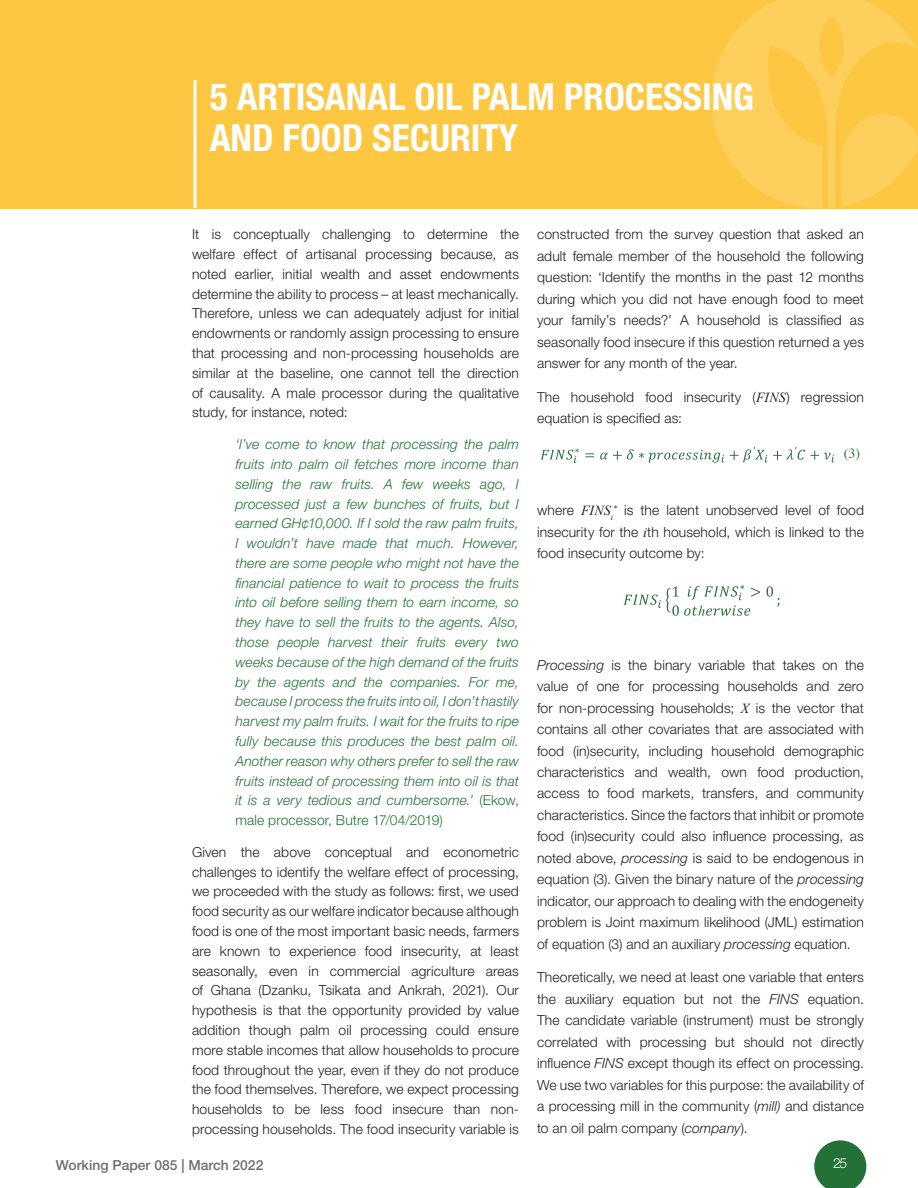
<style>
.page{position:relative;width:918px;height:1188px;background:#fff}
.page>*{position:absolute;margin:0;border:0;box-sizing:border-box;transform-origin:0 0}
.t1{font:700 condensed 37.5px/40.5px "Helvetica Neue LT Std";color:#fff}
.t2{font:13.95px "Times";color:#257139}
.t3{font:300 13.8px/21.5px "Helvetica Neue LT Std";letter-spacing:.01em;color:#221e1f;text-align:justify}
.t4{font:italic 300 13.8px/19.8px "Helvetica Neue LT Std";letter-spacing:.01em;color:#247138;text-align:justify}
.t5{font:500 13.8px "Helvetica Neue LT Std";color:#6d6e71}
.t6{font:300 13.8px "Helvetica Neue LT Std";color:#fff}
.s1{font-style:normal}
.s2{font-family:"Times New Roman";font-weight:400;font-style:italic}
.s3{font-style:italic}
</style>
<div class="page">
<svg style="left:814px;top:1140px;width:52px;height:48px"></svg>
<div style="left:0;top:0;width:918px;height:209px;background:#fdc741"></div>
<svg style="left:711px;top:0;width:207px;height:209px"></svg>
<hr style="left:194px;top:80px;width:2px;height:128px;background:#fff">
<svg style="left:541px;top:449px;width:38px;height:14px"></svg>
<svg style="left:585px;top:453px;width:9px;height:4px"></svg>
<svg style="left:600px;top:449px;width:124px;height:14px"></svg>
<svg style="left:730px;top:447px;width:104px;height:16px"></svg>
<svg style="left:767px;top:586px;width:12px;height:21px"></svg>
<svg style="left:624px;top:585px;width:136px;height:31px"></svg>
<h1 class="t1" style="left:210px;top:76px;width:546px">5 ARTISANAL OIL PALM PROCESSING<br>AND FOOD SECURITY</h1>
<p class="t3" style="left:192px;top:224px;width:329px;line-height:19.8px">It is conceptually challenging to determine the welfare effect of artisanal processing because, as noted earlier, initial wealth and asset endowments determine the ability to process – at least mechanically.<br>Therefore, unless we can adequately adjust for initial endowments or randomly assign processing to ensure that processing and non-processing households are similar at the baseline, one cannot tell the direction of causality. A male processor during the qualitative study, for instance, noted:</p>
<p class="t4" style="left:235px;top:434px;width:285px">‘I’ve come to know that processing the palm fruits into palm oil fetches more income than selling the raw fruits. A few weeks ago, I processed just a few bunches of fruits, but I earned GH¢10,000. If I sold the raw palm fruits, I wouldn’t have made that much. However, there are some people who might not have the financial patience to wait to process the fruits into oil before selling them to earn income, so they have to sell the fruits to the agents. Also, those people harvest their fruits every two weeks because of the high demand of the fruits by the agents and the companies. For me, because I process the fruits into oil, I don’t hastily harvest my palm fruits. I wait for the fruits to ripe fully because this produces the best palm oil.<br>Another reason why others prefer to sell the raw fruits instead of processing them into oil is that it is a very tedious and cumbersome.’ <span class="s1">(Ekow, male processor, Butre 17/04/2019)</span></p>
<p class="t3" style="left:192px;top:842px;width:329px;line-height:19.8px">Given the above conceptual and econometric challenges to identify the welfare effect of processing, we proceeded with the study as follows: first, we used food security as our welfare indicator because although food is one of the most important basic needs, farmers are known to experience food insecurity, at least seasonally, even in commercial agriculture areas of Ghana (Dzanku, Tsikata and Ankrah, 2021). Our hypothesis is that the opportunity provided by value addition though palm oil processing could ensure more stable incomes that allow households to procure food throughout the year, even if they do not produce the food themselves. Therefore, we expect processing households to be less food insecure than non&shy;processing households. The food insecurity variable is</p>
<p class="t3" style="left:537px;top:223px;width:329px">constructed from the survey question that asked an adult female member of the household the following question: ‘Identify the months in the past 12 months during which you did not have enough food to meet your family’s needs?’ A household is classified as seasonally food insecure if this question returned a yes answer for any month of the year.</p>
<p class="t3" style="left:537px;top:386px;width:329px">The household food insecurity (<span class="s2">FINS</span>) regression equation is specified as:</p>
<p class="t2" style="left:844px;top:440px;width:18px">(3)</p>
<p class="t3" style="left:537px;top:499px;width:329px">where <span class="s2">FINS</span><sub>i</sub><sup>*</sup> is the latent unobserved level of food insecurity for the <span class="s2">i</span>th household, which is linked to the food insecurity outcome by:</p>
<p class="t3" style="left:537px;top:654px;width:329px"><span class="s3">Processing</span> is the binary variable that takes on the value of one for processing households and zero for non-processing households; <span class="s2">X</span> is the vector that contains all other covariates that are associated with food (in)security, including household demographic characteristics and wealth, own food production, access to food markets, transfers, and community characteristics. Since the factors that inhibit or promote food (in)security could also influence processing, as noted above, <span class="s3">processing</span> is said to be endogenous in equation (3). Given the binary nature of the <span class="s3">processing </span>indicator, our approach to dealing with the endogeneity problem is Joint maximum likelihood (JML) estimation of equation (3) and an auxiliary <span class="s3">processing</span> equation.</p>
<p class="t3" style="left:537px;top:966px;width:329px">Theoretically, we need at least one variable that enters the auxiliary equation but not the <span class="s3">FINS</span> equation.<br>The candidate variable (instrument) must be strongly correlated with processing but should not directly influence <span class="s3">FINS</span> except though its effect on processing.<br>We use two variables for this purpose: the availability of a processing mill in the community (<span class="s3">mill)</span> and distance to an oil palm company (<span class="s3">company</span>).</p>
<p class="t5" style="left:56px;top:1156px;width:209px">Working Paper 085 | March 2022</p>
<p class="t6" style="left:833px;top:1155px;width:16px">25</p>
</div>
